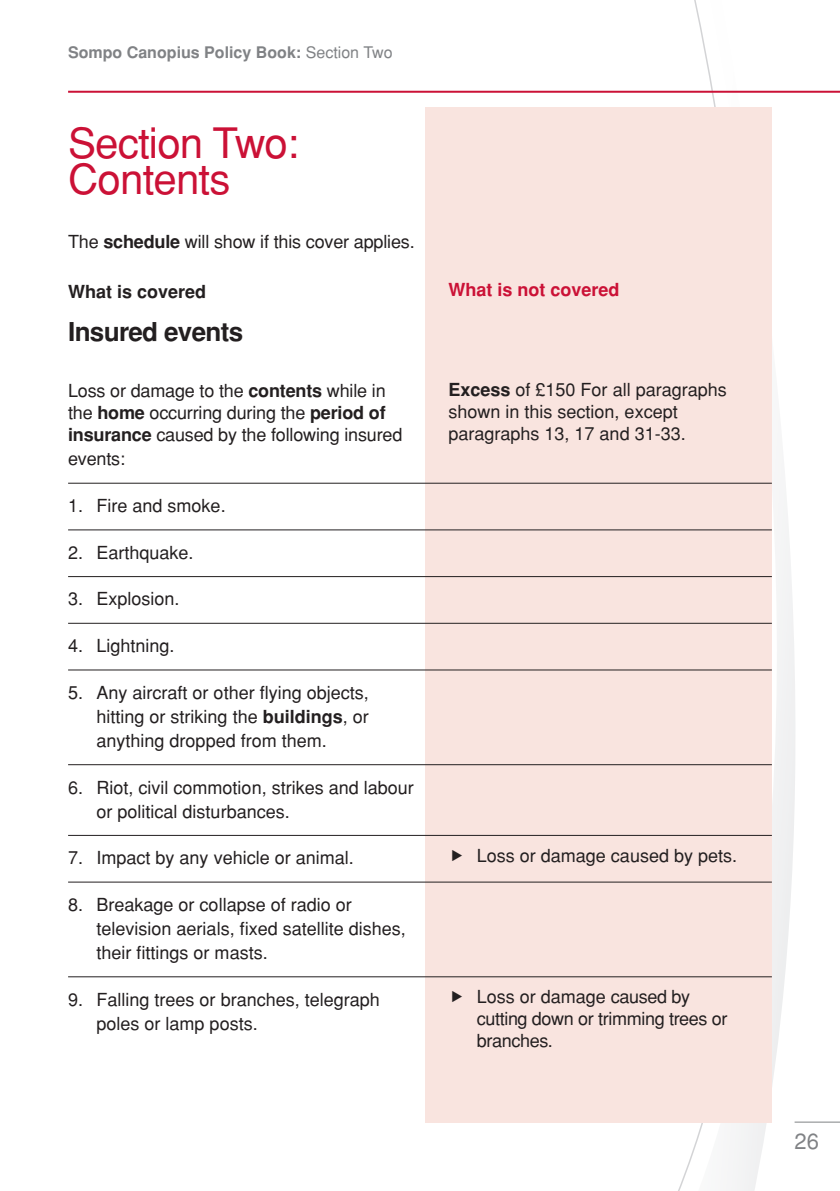
<style>
.page{position:relative;width:840px;height:1191px;background:#fff}
.page>*{position:absolute;margin:0;border:0;box-sizing:border-box;transform-origin:0 0}
.t1{font:42px/36px "Helvetica";letter-spacing:-.02em;color:#cb1136}
.t2{font:700 26px "Helvetica";letter-spacing:-.025em;color:#231f20}
.t3{font:22px "Helvetica";color:#808285}
.t4{font:18px/24px "Helvetica";color:#231f20}
.t5{font:18px/22px "Helvetica";letter-spacing:-.02em;color:#231f20}
.t6{font:700 18px "Helvetica";color:#cb1136}
.t7{font:700 18px "Helvetica";color:#231f20}
.t8{font:700 16px "Helvetica";color:#808285}
.s1{font-weight:400}
.s2{font-weight:700}
</style>
<div class="page">
<svg style="left:655px;top:0;width:140px;height:1191px"></svg>
<hr style="left:794px;top:1121px;width:45px;height:1px;background:#808285">
<hr style="left:68px;top:91px;width:771px;height:2px;background:#cb1136">
<div style="left:425px;top:108px;width:346px;height:1015px;background:#f9e4df"></div>
<hr style="left:68px;top:483px;width:703px;height:1px;background:#231f20">
<hr style="left:68px;top:529px;width:703px;height:1px;background:#231f20">
<hr style="left:68px;top:576px;width:703px;height:1px;background:#231f20">
<hr style="left:68px;top:623px;width:703px;height:1px;background:#231f20">
<hr style="left:68px;top:669px;width:703px;height:1px;background:#231f20">
<hr style="left:68px;top:764px;width:703px;height:1px;background:#231f20">
<hr style="left:68px;top:835px;width:703px;height:1px;background:#231f20">
<hr style="left:68px;top:881px;width:703px;height:1px;background:#231f20">
<hr style="left:68px;top:976px;width:703px;height:1px;background:#231f20">
<p class="t8" style="left:68px;top:43px;width:326px">Sompo Canopius Policy Book: <span class="s1">Section Two</span></p>
<h1 class="t1" style="left:68px;top:124px;width:232px">Section Two:<br>Contents</h1>
<p class="t4" style="left:68px;top:229px;width:348px">The <span class="s2">schedule</span> will show if this cover applies.</p>
<p class="t7" style="left:68px;top:281px;width:140px">What is covered</p>
<h2 class="t2" style="left:68px;top:317px;width:177px">Insured events</h2>
<p class="t4" style="left:68px;top:380px;width:335px;line-height:22px">Loss or damage to the <span class="s2">contents</span> while in the <span class="s2">home</span> occurring during the <span class="s2">period of insurance</span> caused by the following insured</p>
<p class="t4" style="left:68px;top:447px;width:58px">events:</p>
<p class="t4" style="left:68px;top:493px;width:159px">1. Fire and smoke.</p>
<p class="t4" style="left:68px;top:540px;width:127px">2. Earthquake.</p>
<p class="t4" style="left:68px;top:587px;width:113px">3. Explosion.</p>
<p class="t4" style="left:68px;top:633px;width:108px">4. Lightning.</p>
<p class="t4" style="left:96px;top:680px;width:274px;text-align:justify;text-indent:-28px">5. Any aircraft or other flying objects, hitting or striking the <span class="s2">buildings</span>, or anything dropped from them.</p>
<p class="t4" style="left:96px;top:775px;width:319px;text-indent:-28px">6. Riot, civil commotion, strikes and labour or political disturbances.</p>
<p class="t4" style="left:68px;top:845px;width:287px">7. Impact by any vehicle or animal.</p>
<p class="t4" style="left:96px;top:892px;width:311px;text-indent:-28px">8. Breakage or collapse of radio or television aerials, fixed satellite dishes, their fittings or masts.</p>
<p class="t4" style="left:96px;top:987px;width:285px;text-indent:-28px">9. Falling trees or branches, telegraph poles or lamp posts.</p>
<p class="t6" style="left:448px;top:279px;width:173px">What is not covered</p>
<p class="t4" style="left:448px;top:378px;width:280px;line-height:22px"><span class="s2">Excess</span> of £150 For all paragraphs shown in this section, except paragraphs 13, 17 and 31-33.</p>
<p class="t4" style="left:476px;top:843px;width:262px">Loss or damage caused by pets.</p>
<p class="t5" style="left:476px;top:985px;width:252px">Loss or damage caused by cutting down or trimming trees or branches.</p>
<p class="t3" style="left:794px;top:1128px;width:26px">26</p>
</div>
